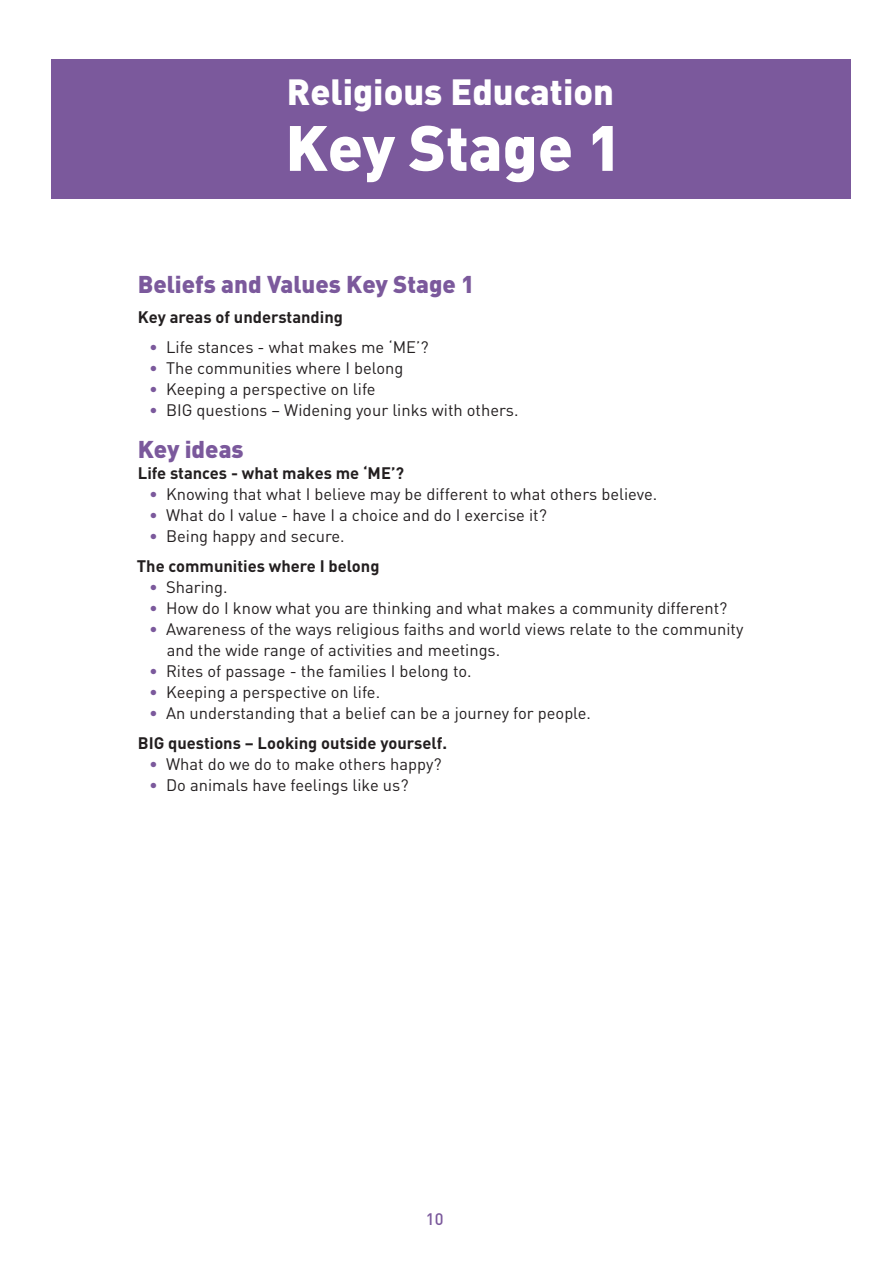
<style>
.page{position:relative;width:893px;height:1263px;background:#fff}
.page>*{position:absolute;margin:0;border:0;box-sizing:border-box;transform-origin:0 0}
.section_heading1{font:900 63px "DINOT";color:#fff}
.section_heading1-2{font:900 36px "DINOT";color:#fff}
.body{font:900 24px "DINOT";color:#7b599c}
.body-2{font:16.5px/21px "DINOT";color:#231f20}
.body-3{font:700 16.5px "DINOT";color:#231f20}
.t1{font:500 16.5px "DINOT";color:#7b599c}
.s1{color:#7b599c}
</style>
<div class="page">
<div style="left:51px;top:60px;width:799px;height:139px;background:#7b599c"></div>
<p class="section_heading1-2" style="left:287px;top:67px;width:329px">Religious Education</p>
<p class="section_heading1" style="left:285px;top:105px;width:338px">Key Stage 1</p>
<p class="body" style="left:138px;top:268px;width:338px">Beliefs and Values Key Stage 1</p>
<p class="body-3" style="left:138px;top:306px;width:207px">Key areas of understanding</p>
<p class="body-2" style="left:149px;top:336px;width:281px"><span class="s1">•</span> Life stances - what makes me ‘ME’?</p>
<p class="body-2" style="left:149px;top:357px;width:256px"><span class="s1">•</span> The communities where I belong</p>
<p class="body-2" style="left:149px;top:378px;width:228px"><span class="s1">•</span> Keeping a perspective on life</p>
<p class="body-2" style="left:149px;top:399px;width:371px"><span class="s1">•</span> BIG questions – Widening your links with others.</p>
<p class="body" style="left:138px;top:433px;width:107px">Key ideas</p>
<p class="body-3" style="left:138px;top:462px;width:268px">Life stances - what makes me ‘ME’?</p>
<p class="body-2" style="left:149px;top:483px;width:510px"><span class="s1">•</span> Knowing that what I believe may be different to what others believe.</p>
<p class="body-2" style="left:149px;top:504px;width:399px"><span class="s1">•</span> What do I value - have I a choice and do I exercise it?</p>
<p class="body-2" style="left:149px;top:525px;width:197px"><span class="s1">•</span> Being happy and secure.</p>
<p class="body-3" style="left:137px;top:555px;width:244px">The communities where I belong</p>
<p class="body-2" style="left:149px;top:576px;width:80px"><span class="s1">•</span> Sharing.</p>
<p class="body-2" style="left:149px;top:597px;width:580px"><span class="s1">•</span> How do I know what you are thinking and what makes a community different?</p>
<p class="body-2" style="left:167px;top:618px;width:578px;text-indent:-18px"><span class="s1">•</span> Awareness of the ways religious faiths and world views relate to the community and the wide range of activities and meetings.</p>
<p class="body-2" style="left:149px;top:660px;width:324px"><span class="s1">•</span> Rites of passage - the families I belong to.</p>
<p class="body-2" style="left:149px;top:681px;width:233px"><span class="s1">•</span> Keeping a perspective on life.</p>
<p class="body-2" style="left:149px;top:702px;width:443px"><span class="s1">•</span> An understanding that a belief can be a journey for people.</p>
<p class="body-3" style="left:138px;top:732px;width:311px">BIG questions – Looking outside yourself.</p>
<p class="body-2" style="left:149px;top:753px;width:294px"><span class="s1">•</span> What do we do to make others happy?</p>
<p class="body-2" style="left:149px;top:774px;width:261px"><span class="s1">•</span> Do animals have feelings like us?</p>
<p class="t1" style="left:426px;top:1207px;width:19px">10</p>
</div>
